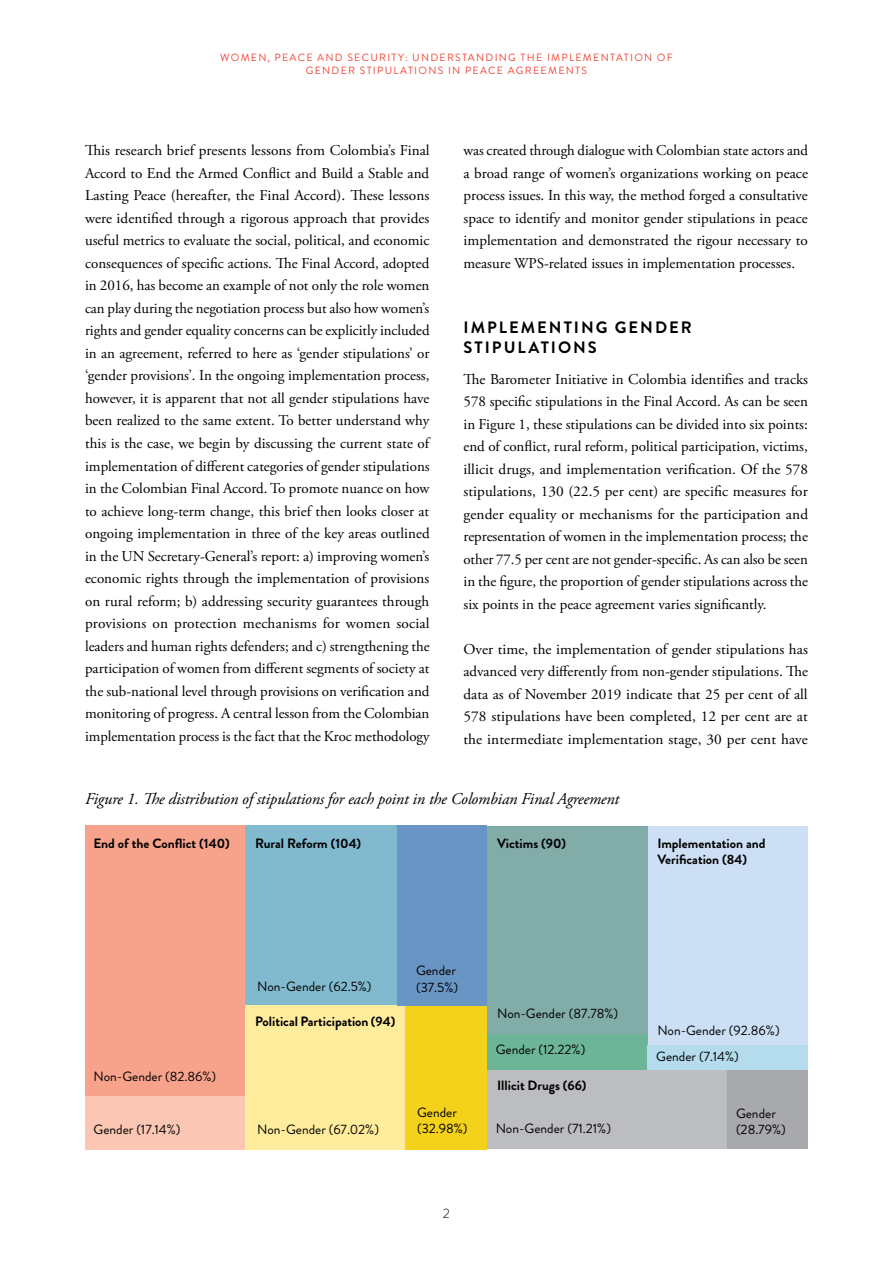
<style>
.page{position:relative;width:893px;height:1263px;background:#fff}
.page>*{position:absolute;margin:0;border:0;box-sizing:border-box;transform-origin:0 0}
.Body_Text{font:italic 16.5px "Adobe Garamond Pro";letter-spacing:-.01em;color:#000}
.Body_Text-2{font:700 16.5px/19.8px "Brandon Grotesque";letter-spacing:.12em;color:#000}
.Body_Text-3{font:15px/22.5px "Adobe Garamond Pro";color:#000;text-align:justify}
.Body_9_pt{font:13.5px "Brandon Grotesque";color:#000}
.Body_9_pt-2{font:700 13.5px/16.5px "Brandon Grotesque";color:#000}
.t1{font:300 13.5px "Brandon Grotesque";color:#000}
.t2{font:10.5px/12.6px "Brandon Grotesque";letter-spacing:.12em;color:#ef4639;text-align:center}
</style>
<div class="page">
<div style="left:85px;top:826px;width:160px;height:270px;background:#f7a28a"></div>
<div style="left:85px;top:1096px;width:160px;height:53px;background:#fbc6b3"></div>
<div style="left:245px;top:826px;width:153px;height:180px;background:#81b9ce"></div>
<div style="left:245px;top:1006px;width:160px;height:144px;background:#ffec9c"></div>
<div style="left:398px;top:826px;width:89px;height:180px;background:#6995c5"></div>
<div style="left:405px;top:1006px;width:82px;height:143px;background:#f4d11b"></div>
<div style="left:647px;top:826px;width:161px;height:244px;background:#ccdff4"></div>
<div style="left:487px;top:826px;width:160px;height:244px;background:#81aca8"></div>
<div style="left:487px;top:1069px;width:240px;height:80px;background:#bcbdc0"></div>
<div style="left:727px;top:1069px;width:81px;height:80px;background:#a8a9ad"></div>
<div style="left:487px;top:1034px;width:160px;height:35px;background:#6db599"></div>
<div style="left:648px;top:1045px;width:160px;height:24px;background:#b4dcec"></div>
<p class="t2" style="left:220px;top:52px;width:454px">WOMEN, PEACE AND SECURITY: UNDERSTANDING THE IMPLEMENTATION OF<br>GENDER STIPULATIONS IN PEACE AGREEMENTS</p>
<p class="Body_Text-3" style="left:85px;top:140px;width:346px">This research brief presents lessons from Colombia’s Final Accord to End the Armed Conflict and Build a Stable and Lasting Peace (hereafter, the Final Accord). These lessons were identified through a rigorous approach that provides useful metrics to evaluate the social, political, and economic consequences of specific actions. The Final Accord, adopted in 2016, has become an example of not only the role women can play during the negotiation process but also how women’s rights and gender equality concerns can be explicitly included in an agreement, referred to here as ‘gender stipulations’ or ‘gender provisions’. In the ongoing implementation process, however, it is apparent that not all gender stipulations have been realized to the same extent. To better understand why this is the case, we begin by discussing the current state of implementation of different categories of gender stipulations in the Colombian Final Accord. To promote nuance on how to achieve long-term change, this brief then looks closer at ongoing implementation in three of the key areas outlined in the UN Secretary-General’s report: a) improving women’s economic rights through the implementation of provisions on rural reform; b) addressing security guarantees through provisions on protection mechanisms for women social leaders and human rights defenders; and c) strengthening the participation of women from different segments of society at the sub-national level through provisions on verification and monitoring of progress. A central lesson from the Colombian implementation process is the fact that the Kroc methodology</p>
<p class="Body_Text-3" style="left:463px;top:140px;width:346px">was created through dialogue with Colombian state actors and a broad range of women’s organizations working on peace process issues. In this way, the method forged a consultative space to identify and monitor gender stipulations in peace implementation and demonstrated the rigour necessary to measure WPS-related issues in implementation processes.</p>
<p class="Body_Text-2" style="left:464px;top:317px;width:230px">IMPLEMENTING GENDER<br>STIPULATIONS</p>
<p class="Body_Text-3" style="left:463px;top:368px;width:346px">The Barometer Initiative in Colombia identifies and tracks 578 specific stipulations in the Final Accord. As can be seen in Figure 1, these stipulations can be divided into six points: end of conflict, rural reform, political participation, victims, illicit drugs, and implementation verification. Of the 578 stipulations, 130 (22.5 per cent) are specific measures for gender equality or mechanisms for the participation and representation of women in the implementation process; the other 77.5 per cent are not gender-specific. As can also be seen in the figure, the proportion of gender stipulations across the six points in the peace agreement varies significantly.</p>
<p class="Body_Text-3" style="left:463px;top:638px;width:346px">Over time, the implementation of gender stipulations has advanced very differently from non-gender stipulations. The data as of November 2019 indicate that 25 per cent of all 578 stipulations have been completed, 12 per cent are at the intermediate implementation stage, 30 per cent have</p>
<p class="Body_Text" style="left:85px;top:789px;width:536px">Figure 1. The distribution of stipulations for each point in the Colombian Final Agreement</p>
<p class="Body_9_pt-2" style="left:94px;top:835px;width:138px">End of the Conflict (140)</p>
<p class="Body_9_pt-2" style="left:255px;top:835px;width:108px">Rural Reform (104)</p>
<p class="Body_9_pt-2" style="left:497px;top:835px;width:70px">Victims (90)</p>
<p class="Body_9_pt-2" style="left:657px;top:835px;width:110px">Implementation and<br>Verification (84)</p>
<p class="Body_9_pt" style="left:94px;top:1067px;width:124px">Non-Gender (82.86%)</p>
<p class="Body_9_pt" style="left:94px;top:1120px;width:88px">Gender (17.14%)</p>
<p class="Body_9_pt" style="left:416px;top:961px;width:41px">Gender</p>
<p class="Body_9_pt" style="left:257px;top:977px;width:116px">Non-Gender (62.5%)</p>
<p class="Body_9_pt" style="left:416px;top:978px;width:44px">(37.5%)</p>
<p class="Body_9_pt-2" style="left:255px;top:1013px;width:142px">Political Participation (94)</p>
<p class="Body_9_pt" style="left:257px;top:1120px;width:123px">Non-Gender (67.02%)</p>
<p class="Body_9_pt" style="left:417px;top:1103px;width:41px">Gender</p>
<p class="Body_9_pt" style="left:417px;top:1119px;width:52px">(32.98%)</p>
<p class="t1" style="left:443px;top:1204px;width:9px">2</p>
<p class="Body_9_pt" style="left:497px;top:1004px;width:123px">Non-Gender (87.78%)</p>
<p class="Body_9_pt" style="left:496px;top:1040px;width:91px">Gender (12.22%)</p>
<p class="Body_9_pt-2" style="left:497px;top:1077px;width:91px">Illicit Drugs (66)</p>
<p class="Body_9_pt" style="left:496px;top:1119px;width:117px">Non-Gender (71.21%)</p>
<p class="Body_9_pt" style="left:657px;top:1020px;width:124px">Non-Gender (92.86%)</p>
<p class="Body_9_pt" style="left:656px;top:1047px;width:84px">Gender (7.14%)</p>
<p class="Body_9_pt" style="left:736px;top:1104px;width:41px">Gender</p>
<p class="Body_9_pt" style="left:736px;top:1120px;width:51px">(28.79%)</p>
</div>
